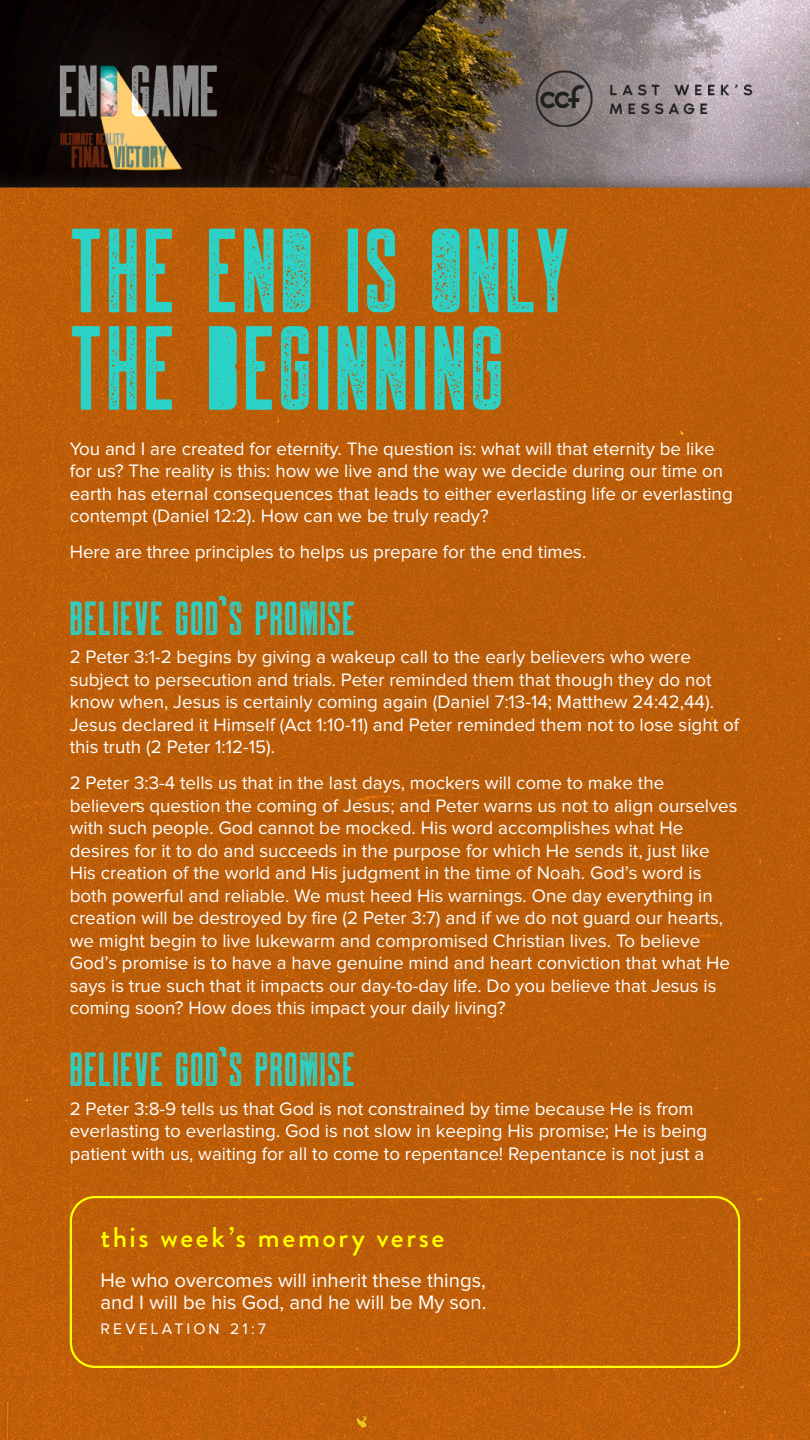
<style>
.page{position:relative;width:810px;height:1440px;background:#fff}
.page>*{position:absolute;margin:0;border:0;box-sizing:border-box;transform-origin:0 0}
.t1{font:120px/97.5px "Robinson Urban Rough";letter-spacing:.035em;color:#2bd2c7}
.t2{font:48px "Robinson Press";letter-spacing:.04em;color:#2bd2c7}
.t3{font:500 28.5px "Brandon Grotesque";letter-spacing:.09em;color:#ff0}
.t4{font:20.25px/21.8px "Proxima Nova";color:#fff}
.t5{font:18.75px/22.5px "Proxima Nova";color:#fff}
.t6{font:15.75px "Proxima Nova";letter-spacing:.2em;color:#fff}
</style>
<div class="page">
<img style="left:0;top:0;width:810px;height:1440px">
<div style="left:70px;top:1196px;width:670px;height:172px;border:2px solid #ff0;border-radius:24px"></div>
<p class="t1" style="left:70px;top:220px;width:502px">THE END IS ONLY<br>THE BEGINNING</p>
<p class="t5" style="left:70px;top:438px;width:665px">You and I are created for eternity. The question is: what will that eternity be like for us? The reality is this: how we live and the way we decide during our time on earth has eternal consequences that leads to either everlasting life or everlasting contempt (Daniel 12:2). How can we be truly ready?</p>
<p class="t5" style="left:70px;top:541px;width:518px">Here are three principles to helps us prepare for the end times.</p>
<p class="t2" style="left:70px;top:594px;width:286px">BELIEVE GOD’S PROMISE</p>
<p class="t5" style="left:70px;top:647px;width:671px">2 Peter 3:1-2 begins by giving a wakeup call to the early believers who were subject to persecution and trials. Peter reminded them that though they do not know when, Jesus is certainly coming again (Daniel 7:13-14; Matthew 24:42,44).<br>Jesus declared it Himself (Act 1:10-11) and Peter reminded them not to lose sight of this truth (2 Peter 1:12-15).</p>
<p class="t5" style="left:70px;top:773px;width:669px">2 Peter 3:3-4 tells us that in the last days, mockers will come to make the believers question the coming of Jesus; and Peter warns us not to align ourselves with such people. God cannot be mocked. His word accomplishes what He desires for it to do and succeeds in the purpose for which He sends it, just like His creation of the world and His judgment in the time of Noah. God’s word is both powerful and reliable. We must heed His warnings. One day everything in creation will be destroyed by fire (2 Peter 3:7) and if we do not guard our hearts, we might begin to live lukewarm and compromised Christian lives. To believe God’s promise is to have a have genuine mind and heart conviction that what He says is true such that it impacts our day-to-day life. Do you believe that Jesus is coming soon? How does this impact your daily living?</p>
<p class="t2" style="left:70px;top:1046px;width:286px">BELIEVE GOD’S PROMISE</p>
<p class="t5" style="left:70px;top:1098px;width:639px">2 Peter 3:8-9 tells us that God is not constrained by time because He is from everlasting to everlasting. God is not slow in keeping His promise; He is being patient with us, waiting for all to come to repentance! Repentance is not just a</p>
<p class="t3" style="left:100px;top:1218px;width:345px">this week’s memory verse</p>
<p class="t4" style="left:100px;top:1270px;width:387px">He who overcomes will inherit these things, and I will be his God, and he will be My son.</p>
<p class="t6" style="left:100px;top:1322px;width:167px">REVELATION 21:7</p>
</div>
